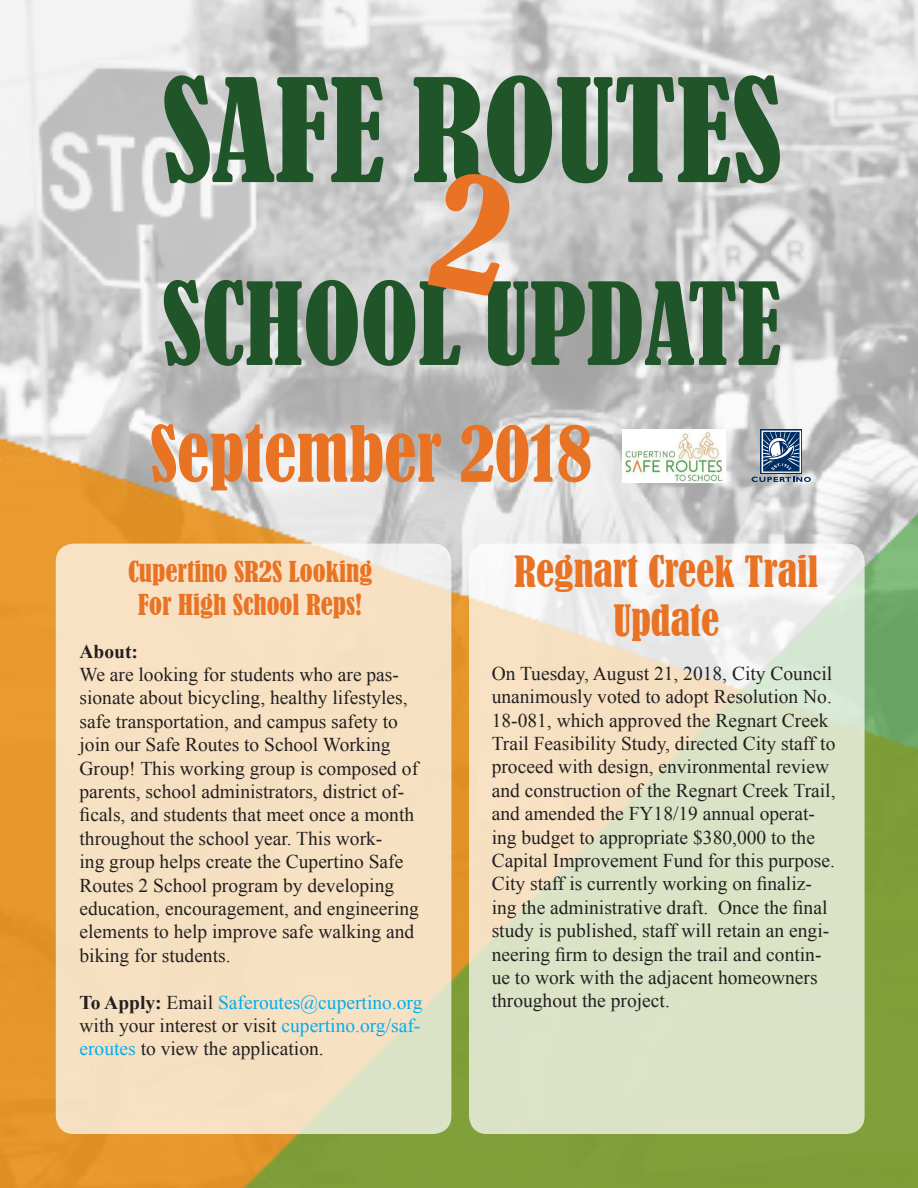
<style>
.page{position:relative;width:918px;height:1188px;background:#fff}
.page>*{position:absolute;margin:0;border:0;box-sizing:border-box;transform-origin:0 0}
.t1{font:condensed 72px "Bernard";color:#e97324}
.t2{font:condensed 40.5px "Bernard";color:#e97324}
.t3{font:condensed 27px/32.4px "Bernard";color:#e97324;text-align:center}
.t4{font:19.5px/23.4px "Times New Roman";color:#231f20}
.t5{font:700 19.5px "Times New Roman";color:#231f20}
.s1{font-weight:700}
.s2{color:#00aeef}
</style>
<div class="page">
<img style="left:0;top:0;width:918px;height:1188px">
<svg style="left:760px;top:430px;width:42px;height:1px"></svg>
<svg style="left:751px;top:431px;width:60px;height:51px;background:#7a8da5"></svg>
<svg style="left:164px;top:75px;width:616px;height:291px;background:#8b9d8b"></svg>
<div style="left:56px;top:544px;width:395px;height:590px;background:#f7e1c3;border-radius:18px"></div>
<img style="left:623px;top:430px;width:102px;height:52px">
<svg style="left:469px;top:544px;width:396px;height:590px;background:#e3e4cc"></svg>
<p class="t1" style="left:150px;top:412px;width:444px">September 2018</p>
<p class="t3" style="left:128px;top:556px;width:246px">Cupertino SR2S Looking<br>For High School Reps!</p>
<p class="t5" style="left:80px;top:638px;width:60px">About:</p>
<p class="t4" style="left:80px;top:662px;width:341px">We are looking for students who are pas&shy;sionate about bicycling, healthy lifestyles, safe transportation, and campus safety to join our Safe Routes to School Working Group! This working group is composed of parents, school administrators, district of&shy;ficals, and students that meet once a month throughout the school year. This work-<br>ing group helps create the Cupertino Safe Routes 2 School program by developing education, encouragement, and engineering elements to help improve safe walking and biking for students.</p>
<p class="t4" style="left:80px;top:990px;width:344px;text-align:justify"><span class="s1">To Apply:</span> Email <span class="s2">Saferoutes@cupertino.org </span>with your interest or visit <span class="s2">cupertino.org/saf&shy;eroutes</span> to view the application.</p>
<p class="t2" style="left:514px;top:548px;width:306px">Regnart Creek Trail</p>
<p class="t2" style="left:613px;top:597px;width:107px">Update</p>
<p class="t4" style="left:492px;top:661px;width:345px">On Tuesday, August 21, 2018, City Council unanimously voted to adopt Resolution No.<br>18-081, which approved the Regnart Creek Trail Feasibility Study, directed City staff to proceed with design, environmental review and construction of the Regnart Creek Trail, and amended the FY18/19 annual operat&shy;ing budget to appropriate $380,000 to the Capital Improvement Fund for this purpose.<br>City staff is currently working on finaliz&shy;ing the administrative draft. Once the final study is published, staff will retain an engi&shy;neering firm to design the trail and contin&shy;ue to work with the adjacent homeowners throughout the project.</p>
</div>
